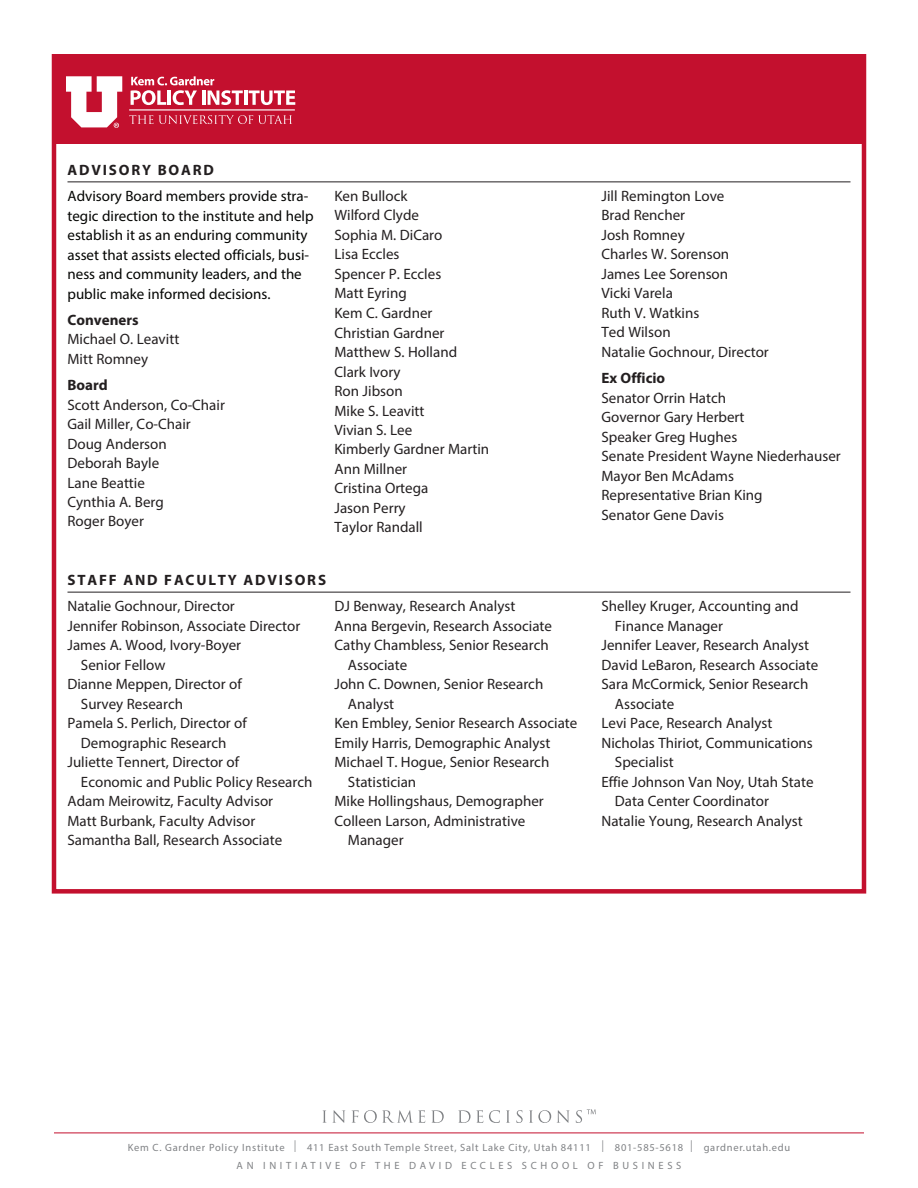
<style>
.page{position:relative;width:918px;height:1188px;background:#fff}
.page>*{position:absolute;margin:0;border:0;box-sizing:border-box;transform-origin:0 0}
.t1{font:15px/19.5px "Myriad Pro";color:#231f20}
.t2{font:15px/19.5px "Myriad Pro";color:#040503}
.t3{font:700 15px "Myriad Pro";letter-spacing:.12em;color:#231f20}
.t4{font:700 15px "Myriad Pro";color:#231f20}
.t5{font:10.5px/18px "Myriad Pro";letter-spacing:.07em;color:#808285;text-align:center}
.s1{font-weight:600;font-size:17.4px}
</style>
<div class="page">
<div style="left:52px;top:56px;width:810px;height:88px;background:#c3102e"></div>
<div style="left:52px;top:54px;width:814px;height:840px;border:4px solid #c3102e"></div>
<hr style="left:68px;top:182px;width:782px;height:1px;background:#231f20">
<hr style="left:68px;top:592px;width:782px;height:1px;background:#231f20">
<hr style="left:54px;top:1133px;width:810px;height:1px;background:#c3102e">
<svg style="left:323px;top:1109px;width:273px;height:14px"></svg>
<svg style="left:131px;top:76px;width:112px;height:29px"></svg>
<hr style="left:244px;top:91px;width:3px;height:14px;background:#fff">
<svg style="left:249px;top:91px;width:46px;height:14px"></svg>
<hr style="left:129px;top:109px;width:166px;height:2px;background:#fff">
<svg style="left:129px;top:115px;width:163px;height:9px"></svg>
<svg style="left:66px;top:76px;width:56px;height:52px"></svg>
<p class="t3" style="left:68px;top:160px;width:148px">ADVISORY BOARD</p>
<p class="t2" style="left:67px;top:186px;width:248px">Advisory Board members provide stra&shy;tegic direction to the institute and help establish it as an enduring community asset that assists elected officials, busi&shy;ness and community leaders, and the public make informed decisions.</p>
<p class="t4" style="left:67px;top:310px;width:73px">Conveners</p>
<p class="t1" style="left:67px;top:329px;width:113px">Michael O. Leavitt<br>Mitt Romney</p>
<p class="t3" style="left:67px;top:375px;width:42px">Board</p>
<p class="t1" style="left:67px;top:394px;width:159px">Scott Anderson, Co-Chair<br>Gail Miller, Co-Chair<br>Doug Anderson<br>Deborah Bayle<br>Lane Beattie<br>Cynthia A. Berg<br>Roger Boyer</p>
<p class="t1" style="left:334px;top:186px;width:156px">Ken Bullock<br>Wilford Clyde<br>Sophia M. DiCaro<br>Lisa Eccles<br>Spencer P. Eccles<br>Matt Eyring<br>Kem C. Gardner<br>Christian Gardner<br>Matthew S. Holland<br>Clark Ivory<br>Ron Jibson<br>Mike S. Leavitt<br>Vivian S. Lee<br>Kimberly Gardner Martin<br>Ann Millner<br>Cristina Ortega<br>Jason Perry<br>Taylor Randall</p>
<p class="t1" style="left:601px;top:186px;width:169px">Jill Remington Love<br>Brad Rencher<br>Josh Romney<br>Charles W. Sorenson<br>James Lee Sorenson<br>Vicki Varela<br>Ruth V. Watkins<br>Ted Wilson<br>Natalie Gochnour, Director</p>
<p class="t4" style="left:601px;top:368px;width:65px">Ex Officio</p>
<p class="t1" style="left:601px;top:388px;width:241px">Senator Orrin Hatch<br>Governor Gary Herbert<br>Speaker Greg Hughes<br>Senate President Wayne Niederhauser<br>Mayor Ben McAdams<br>Representative Brian King<br>Senator Gene Davis</p>
<p class="t3" style="left:68px;top:570px;width:260px">STAFF AND FACULTY ADVISORS</p>
<p class="t1" style="left:67px;top:596px;width:169px">Natalie Gochnour, Director</p>
<p class="t1" style="left:67px;top:616px;width:234px">Jennifer Robinson, Associate Director</p>
<p class="t1" style="left:67px;top:635px;width:175px">James A. Wood, Ivory-Boyer</p>
<p class="t1" style="left:81px;top:655px;width:86px">Senior Fellow</p>
<p class="t1" style="left:67px;top:674px;width:176px">Dianne Meppen, Director of</p>
<p class="t1" style="left:81px;top:694px;width:104px">Survey Research</p>
<p class="t1" style="left:67px;top:713px;width:181px">Pamela S. Perlich, Director of</p>
<p class="t1" style="left:81px;top:733px;width:147px">Demographic Research</p>
<p class="t1" style="left:67px;top:752px;width:173px">Juliette Tennert, Director of</p>
<p class="t1" style="left:81px;top:772px;width:233px">Economic and Public Policy Research</p>
<p class="t1" style="left:67px;top:791px;width:207px">Adam Meirowitz, Faculty Advisor</p>
<p class="t1" style="left:67px;top:811px;width:189px">Matt Burbank, Faculty Advisor</p>
<p class="t1" style="left:67px;top:830px;width:216px">Samantha Ball, Research Associate</p>
<p class="t1" style="left:334px;top:596px;width:182px">DJ Benway, Research Analyst</p>
<p class="t1" style="left:334px;top:616px;width:219px">Anna Bergevin, Research Associate</p>
<p class="t1" style="left:334px;top:635px;width:216px">Cathy Chambless, Senior Research</p>
<p class="t1" style="left:348px;top:655px;width:61px">Associate</p>
<p class="t1" style="left:334px;top:674px;width:210px">John C. Downen, Senior Research</p>
<p class="t1" style="left:348px;top:694px;width:48px">Analyst</p>
<p class="t1" style="left:334px;top:713px;width:244px">Ken Embley, Senior Research Associate</p>
<p class="t1" style="left:334px;top:733px;width:217px">Emily Harris, Demographic Analyst</p>
<p class="t1" style="left:334px;top:752px;width:216px">Michael T. Hogue, Senior Research</p>
<p class="t1" style="left:348px;top:772px;width:70px">Statistician</p>
<p class="t1" style="left:334px;top:791px;width:211px">Mike Hollingshaus, Demographer</p>
<p class="t1" style="left:334px;top:811px;width:192px">Colleen Larson, Administrative</p>
<p class="t1" style="left:348px;top:830px;width:57px">Manager</p>
<p class="t1" style="left:601px;top:596px;width:199px">Shelley Kruger, Accounting and</p>
<p class="t1" style="left:615px;top:616px;width:110px">Finance Manager</p>
<p class="t1" style="left:601px;top:635px;width:209px">Jennifer Leaver, Research Analyst</p>
<p class="t1" style="left:601px;top:655px;width:218px">David LeBaron, Research Associate</p>
<p class="t1" style="left:601px;top:674px;width:208px">Sara McCormick, Senior Research</p>
<p class="t1" style="left:615px;top:694px;width:61px">Associate</p>
<p class="t1" style="left:601px;top:713px;width:172px">Levi Pace, Research Analyst</p>
<p class="t1" style="left:601px;top:733px;width:213px">Nicholas Thiriot, Communications</p>
<p class="t1" style="left:615px;top:752px;width:60px">Specialist</p>
<p class="t1" style="left:601px;top:772px;width:214px">Effie Johnson Van Noy, Utah State</p>
<p class="t1" style="left:615px;top:791px;width:156px">Data Center Coordinator</p>
<p class="t1" style="left:601px;top:811px;width:203px">Natalie Young, Research Analyst</p>
<p class="t5" style="left:128px;top:1138px;width:664px">Kem C. Gardner Policy Institute <span class="s1">I</span> 411 East South Temple Street, Salt Lake City, Utah 84111 <span class="s1">I</span> 801-585-5618 <span class="s1">I</span> gardner.utah.edu<br>AN INITIATIVE OF THE DAVID ECCLES SCHOOL OF BUSINESS</p>
</div>
